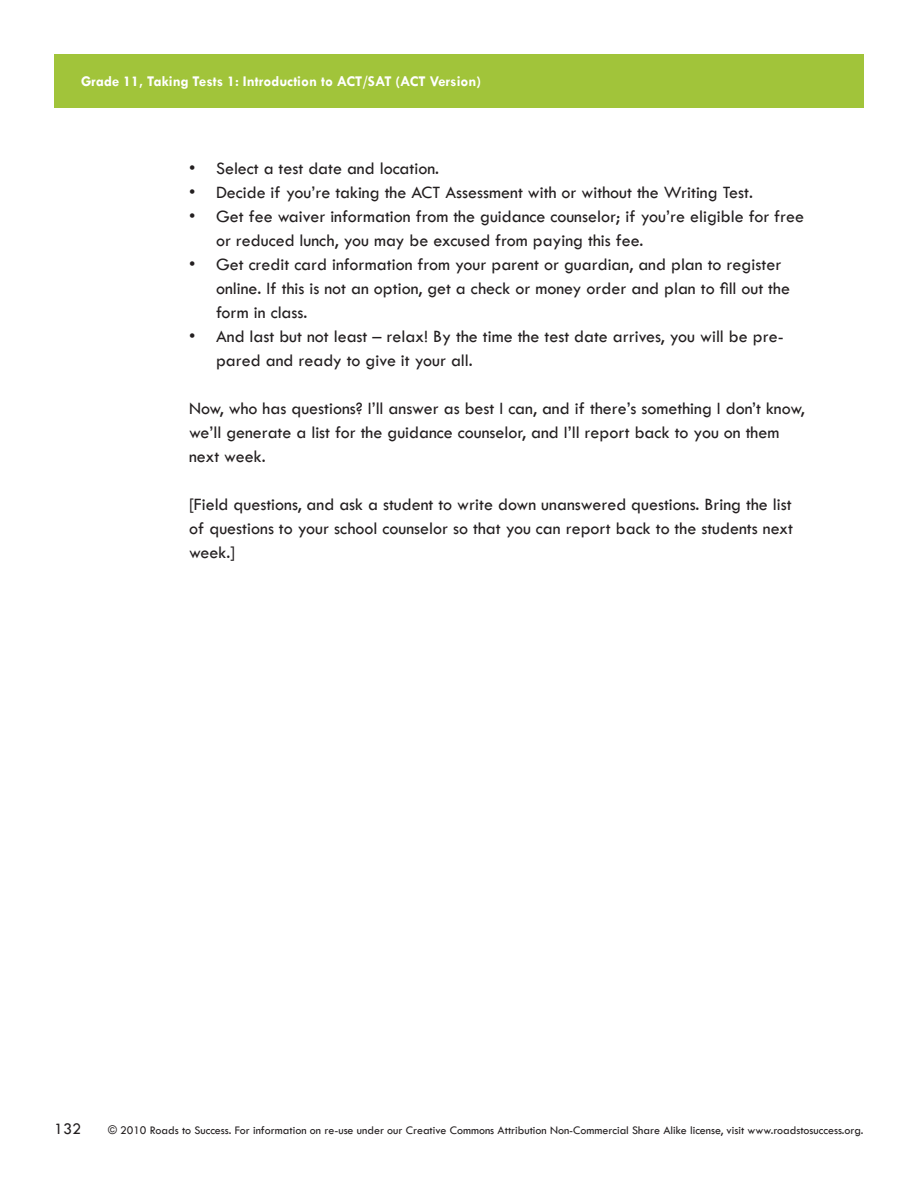
<style>
.page{position:relative;width:918px;height:1188px;background:#fff}
.page>*{position:absolute;margin:0;border:0;box-sizing:border-box;transform-origin:0 0}
.A_Bullet{font:18px/24px "Tw Cen";color:#231f20}
.A_Text{font:18px/24px "Tw Cen";color:#231f20}
.t1{font:16.5px "Tw Cen";color:#231f20}
.t2{font:700 15px "Tw Cen";color:#fff}
.t3{font:12px "Tw Cen";color:#231f20}
</style>
<div class="page">
<div style="left:54px;top:54px;width:810px;height:54px;background:#a1c43a"></div>
<p class="t2" style="left:81px;top:72px;width:402px">Grade 11, Taking Tests 1: Introduction to ACT/SAT (ACT Version)</p>
<p class="A_Bullet" style="left:189px;top:157px;width:252px">• Select a test date and location.</p>
<p class="A_Bullet" style="left:189px;top:181px;width:566px">• Decide if you’re taking the ACT Assessment with or without the Writing Test.</p>
<p class="A_Bullet" style="left:216px;top:205px;width:590px;text-indent:-27px">• Get fee waiver information from the guidance counselor; if you’re eligible for free or reduced lunch, you may be excused from paying this fee.</p>
<p class="A_Bullet" style="left:216px;top:253px;width:576px;text-indent:-27px">• Get credit card information from your parent or guardian, and plan to register online. If this is not an option, get a check or money order and plan to fill out the form in class.</p>
<p class="A_Bullet" style="left:216px;top:325px;width:569px;text-indent:-27px">• And last but not least – relax! By the time the test date arrives, you will be pre&shy;pared and ready to give it your all.</p>
<p class="A_Text" style="left:189px;top:397px;width:617px">Now, who has questions? I’ll answer as best I can, and if there’s something I don’t know, we’ll generate a list for the guidance counselor, and I’ll report back to you on them next week.</p>
<p class="A_Text" style="left:189px;top:493px;width:606px;text-align:justify">[Field questions, and ask a student to write down unanswered questions. Bring the list of questions to your school counselor so that you can report back to the students next week.]</p>
<p class="t1" style="left:54px;top:1119px;width:29px">132</p>
<p class="t3" style="left:108px;top:1123px;width:757px">© 2010 Roads to Success. For information on re-use under our Creative Commons Attribution Non-Commercial Share Alike license, visit www.roadstosuccess.org.</p>
</div>
